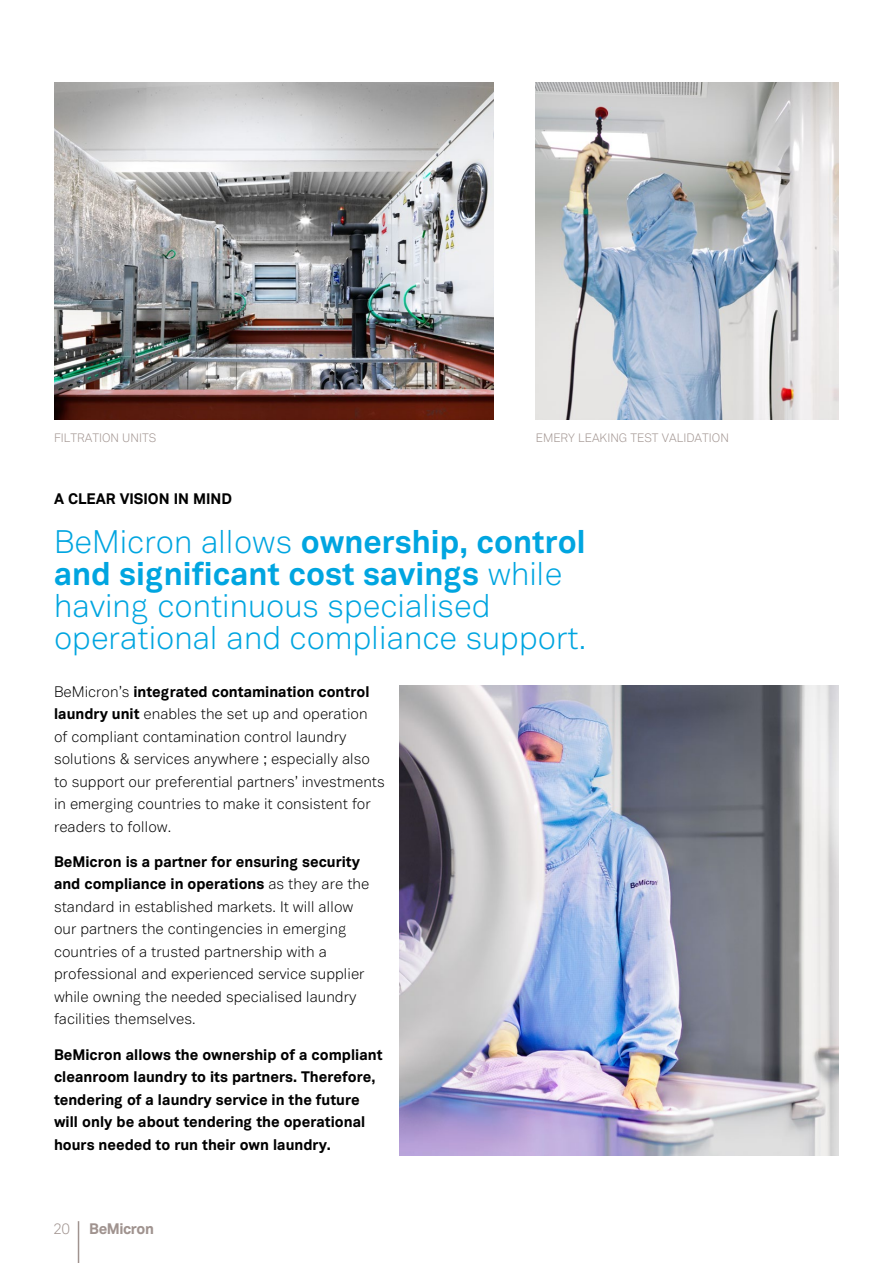
<style>
.page{position:relative;width:893px;height:1263px;background:#fff}
.page>*{position:absolute;margin:0;border:0;box-sizing:border-box;transform-origin:0 0}
.t1{font:300 32.1px/32.1px "Vaud";color:#00a5e0}
.t2{font:300 15px/22.5px "Vaud";color:#000}
.t3{font:800 15px/22.5px "Vaud";color:#000}
.t4{font:800 15px "Vaud";letter-spacing:-.03em;color:#a0938f}
.t5{font:300 15px "Vaud";color:#a0938f}
.t6{font:300 12px "Vaud";color:#a0938f}
.s1{font-weight:700}
.s2{font-weight:800}
</style>
<div class="page">
<hr style="left:78px;top:1221px;width:1px;height:42px;background:#a0938f">
<img style="left:536px;top:83px;width:303px;height:337px">
<img style="left:54px;top:83px;width:440px;height:337px">
<img style="left:399px;top:686px;width:440px;height:470px">
<p class="t6" style="left:54px;top:431px;width:104px">FILTRATION UNITS</p>
<p class="t6" style="left:536px;top:431px;width:195px">EMERY LEAKING TEST VALIDATION</p>
<p class="t3" style="left:54px;top:487px;width:180px">A CLEAR VISION IN MIND</p>
<h1 class="t1" style="left:54px;top:526px;width:534px">BeMicron allows <span class="s1">ownership, control and significant cost savings</span> while having continuous specialised operational and compliance support.</h1>
<p class="t2" style="left:54px;top:680px;width:332px">BeMicron’s <span class="s2">integrated contamination control laundry unit</span> enables the set up and operation<br>of compliant contamination control laundry solutions &amp; services anywhere ; especially also to support our preferential partners’ investments in emerging countries to make it consistent for readers to follow.</p>
<p class="t2" style="left:54px;top:850px;width:317px"><span class="s2">BeMicron is a partner for ensuring security and compliance in operations</span> as they are the standard in established markets. It will allow our partners the contingencies in emerging countries of a trusted partnership with a professional and experienced service supplier while owning the needed specialised laundry facilities themselves.</p>
<p class="t3" style="left:54px;top:1043px;width:330px">BeMicron allows the ownership of a compliant cleanroom laundry to its partners. Therefore, tendering of a laundry service in the future will only be about tendering the operational hours needed to run their own laundry.</p>
<p class="t5" style="left:53px;top:1220px;width:18px">20</p>
<p class="t4" style="left:89px;top:1219px;width:66px">BeMicron</p>
</div>
